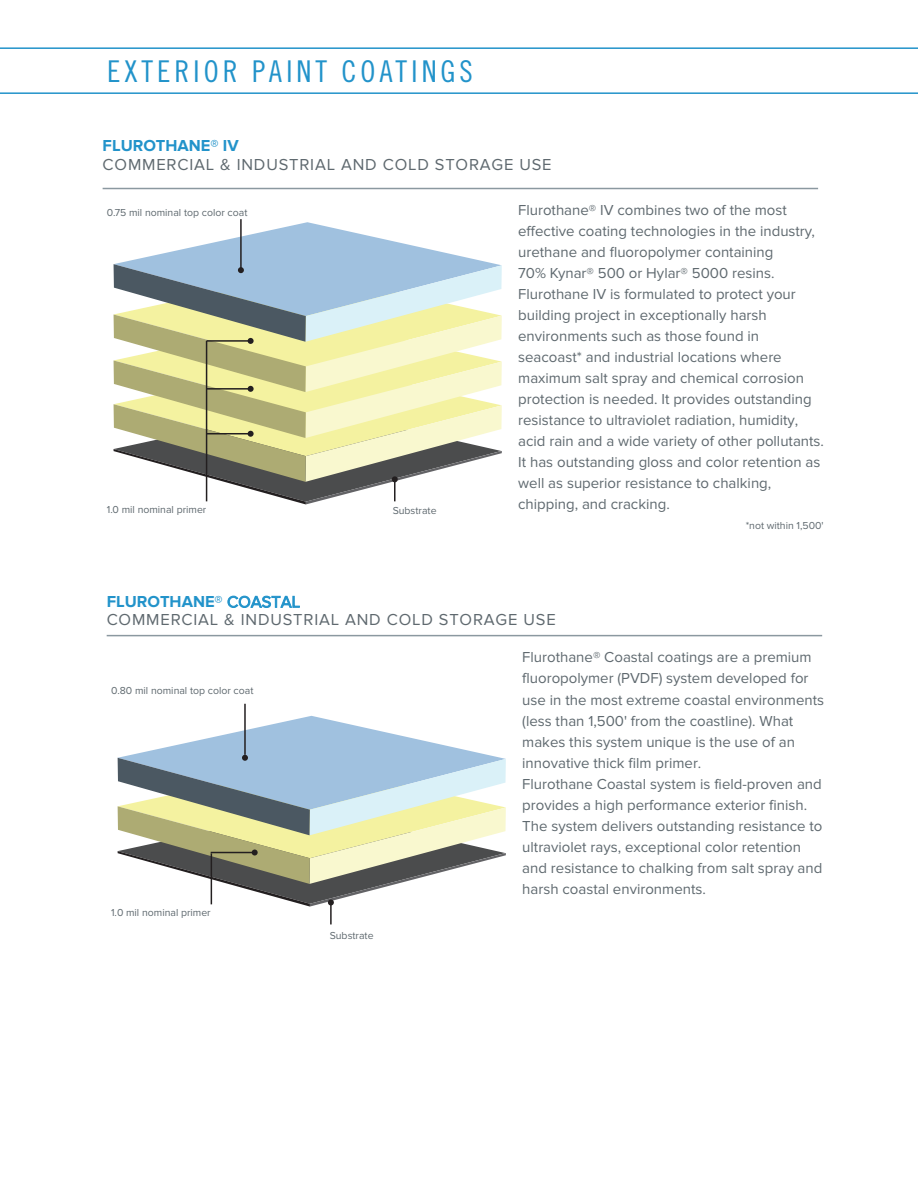
<style>
.page{position:relative;width:918px;height:1188px;background:#fff}
.page>*{position:absolute;margin:0;border:0;box-sizing:border-box;transform-origin:0 0}
.t1{font:30px "Trade Gothic LT Std Cn 18";letter-spacing:.13em;color:#2293ca}
.t2{font:16.5px/17.5px "Proxima Nova";letter-spacing:.05em;color:#5f696f}
.t3{font:700 16.5px "Proxima Nova";color:#2293ca}
.t4{font:15px/21px "Proxima Nova";color:#5f696f}
.t5{font:10.5px "Proxima Nova";color:#5f696f}
.s1{font-weight:700;color:#2293ca}
.s2{color:#2293ca}
</style>
<div class="page">
<hr style="left:0;top:92px;width:918px;height:2px;background:#2293ca">
<hr style="left:0;top:47px;width:918px;height:2px;background:#2293ca">
<hr style="left:103px;top:188px;width:715px;height:1px;background:#8b98a0">
<hr style="left:240px;top:219px;width:2px;height:51px;background:#231f20">
<svg style="left:114px;top:222px;width:388px;height:282px"></svg>
<hr style="left:206px;top:341px;width:1px;height:160px;background:#231f20">
<hr style="left:107px;top:635px;width:715px;height:1px;background:#8b98a0">
<hr style="left:244px;top:704px;width:2px;height:51px;background:#231f20">
<hr style="left:330px;top:902px;width:2px;height:22px;background:#231f20">
<svg style="left:118px;top:716px;width:388px;height:191px"></svg>
<hr style="left:211px;top:853px;width:1px;height:51px;background:#231f20">
<h1 class="t1" style="left:107px;top:53px;width:367px">EXTERIOR PAINT COATINGS</h1>
<p class="t3" style="left:103px;top:136px;width:138px">FLUROTHANE® IV</p>
<p class="t2" style="left:103px;top:156px;width:451px">COMMERCIAL &amp; INDUSTRIAL AND COLD STORAGE USE</p>
<p class="t5" style="left:107px;top:207px;width:142px">0.75 mil nominal top color coat</p>
<p class="t4" style="left:518px;top:199px;width:307px">Flurothane® IV combines two of the most effective coating technologies in the industry, urethane and fluoropolymer containing<br>70% Kynar® 500 or Hylar® 5000 resins.<br>Flurothane IV is formulated to protect your building project in exceptionally harsh environments such as those found in seacoast* and industrial locations where maximum salt spray and chemical corrosion protection is needed. It provides outstanding resistance to ultraviolet radiation, humidity, acid rain and a wide variety of other pollutants.<br>It has outstanding gloss and color retention as well as superior resistance to chalking, chipping, and cracking.</p>
<p class="t5" style="left:107px;top:503px;width:101px">1.0 mil nominal primer</p>
<p class="t5" style="left:393px;top:505px;width:45px">Substrate</p>
<p class="t2" style="left:107px;top:593px;width:451px"><span class="s1">FLUROTHANE®</span> <span class="s2">COASTAL<br></span>COMMERCIAL &amp; INDUSTRIAL AND COLD STORAGE USE</p>
<p class="t5" style="left:746px;top:519px;width:80px">*not within 1,500'</p>
<p class="t5" style="left:111px;top:685px;width:144px">0.80 mil nominal top color coat</p>
<p class="t5" style="left:111px;top:906px;width:101px">1.0 mil nominal primer</p>
<p class="t5" style="left:330px;top:929px;width:45px">Substrate</p>
<p class="t4" style="left:522px;top:646px;width:303px">Flurothane® Coastal coatings are a premium fluoropolymer (PVDF) system developed for use in the most extreme coastal environments (less than 1,500' from the coastline). What makes this system unique is the use of an innovative thick film primer.<br>Flurothane Coastal system is field-proven and provides a high performance exterior finish.<br>The system delivers outstanding resistance to ultraviolet rays, exceptional color retention and resistance to chalking from salt spray and harsh coastal environments.</p>
</div>
